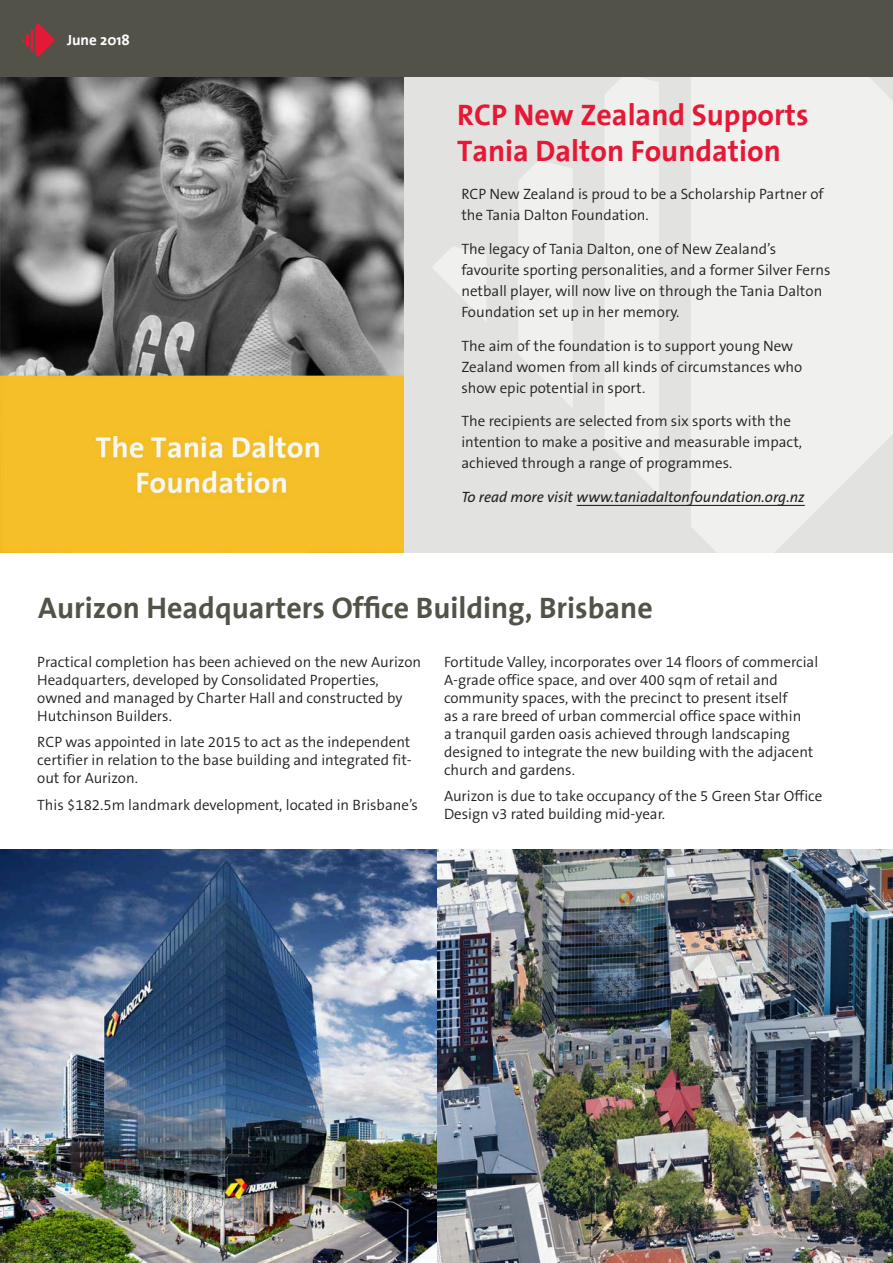
<style>
.page{position:relative;width:893px;height:1263px;background:#fff}
.page>*{position:absolute;margin:0;border:0;box-sizing:border-box;transform-origin:0 0}
.heading_smaller{font:700 30px/36px "The Sans";color:#e51836}
.heading_smaller-2{font:700 30px "The Sans";color:#535249}
.heading_smaller-3{font:300 15px/18px "The Sans B4";color:#231f20}
.Body_Copy{font:300 15px/21px "The Sans B4";color:#231f20}
.Body_Copy-2{font:italic 15px "The Sans B5 Plain";color:#231f20}
.Paragraph_-_Normal{font:700 15px "The Sans";color:#fff}
</style>
<div class="page">
<div style="left:0;top:66px;width:893px;height:486px;background:#e2e2e0"></div>
<svg style="left:605px;top:77px;width:54px;height:417px"></svg>
<svg style="left:518px;top:160px;width:55px;height:248px"></svg>
<svg style="left:432px;top:246px;width:54px;height:75px"></svg>
<svg style="left:691px;top:77px;width:202px;height:475px;fill:#f0f0ef"></svg>
<hr style="left:577px;top:505px;width:228px;height:1px;background:#231f20">
<img style="left:0;top:77px;width:403px;height:475px">
<img style="left:0;top:849px;width:893px;height:414px">
<div style="left:0;top:0;width:893px;height:77px;background:#535249"></div>
<svg style="left:21px;top:23px;width:34px;height:34px"></svg>
<p class="Paragraph_-_Normal" style="left:67px;top:27px;width:64px">June 2018</p>
<p class="heading_smaller" style="left:457px;top:96px;width:353px">RCP New Zealand Supports<br>Tania Dalton Foundation</p>
<p class="Body_Copy" style="left:461px;top:184px;width:364px">RCP New Zealand is proud to be a Scholarship Partner of the Tania Dalton Foundation.</p>
<p class="Body_Copy" style="left:461px;top:239px;width:371px">The legacy of Tania Dalton, one of New Zealand’s favourite sporting personalities, and a former Silver Ferns netball player, will now live on through the Tania Dalton Foundation set up in her memory.</p>
<p class="Body_Copy" style="left:461px;top:336px;width:343px">The aim of the foundation is to support young New<br>Zealand women from all kinds of circumstances who show epic potential in sport.</p>
<p class="Body_Copy" style="left:461px;top:411px;width:342px">The recipients are selected from six sports with the intention to make a positive and measurable impact, achieved through a range of programmes.</p>
<p class="Body_Copy-2" style="left:461px;top:489px;width:345px">To read more visit www.taniadaltonfoundation.org.nz</p>
<p class="heading_smaller-2" style="left:38px;top:583px;width:616px">Aurizon Headquarters Office Building, Brisbane</p>
<p class="heading_smaller-3" style="left:37px;top:653px;width:385px">Practical completion has been achieved on the new Aurizon Headquarters, developed by Consolidated Properties, owned and managed by Charter Hall and constructed by Hutchinson Builders.</p>
<p class="heading_smaller-3" style="left:37px;top:734px;width:376px;text-align:justify">RCP was appointed in late 2015 to act as the independent certifier in relation to the base building and integrated fit&shy;out for Aurizon.</p>
<p class="heading_smaller-3" style="left:37px;top:796px;width:382px">This $182.5m landmark development, located in Brisbane’s</p>
<p class="heading_smaller-3" style="left:444px;top:653px;width:376px">Fortitude Valley, incorporates over 14 floors of commercial A-grade office space, and over 400 sqm of retail and community spaces, with the precinct to present itself<br>as a rare breed of urban commercial office space within<br>a tranquil garden oasis achieved through landscaping designed to integrate the new building with the adjacent church and gardens.</p>
<p class="heading_smaller-3" style="left:444px;top:788px;width:380px">Aurizon is due to take occupancy of the 5 Green Star Office<br>Design v3 rated building mid-year.</p>
</div>
